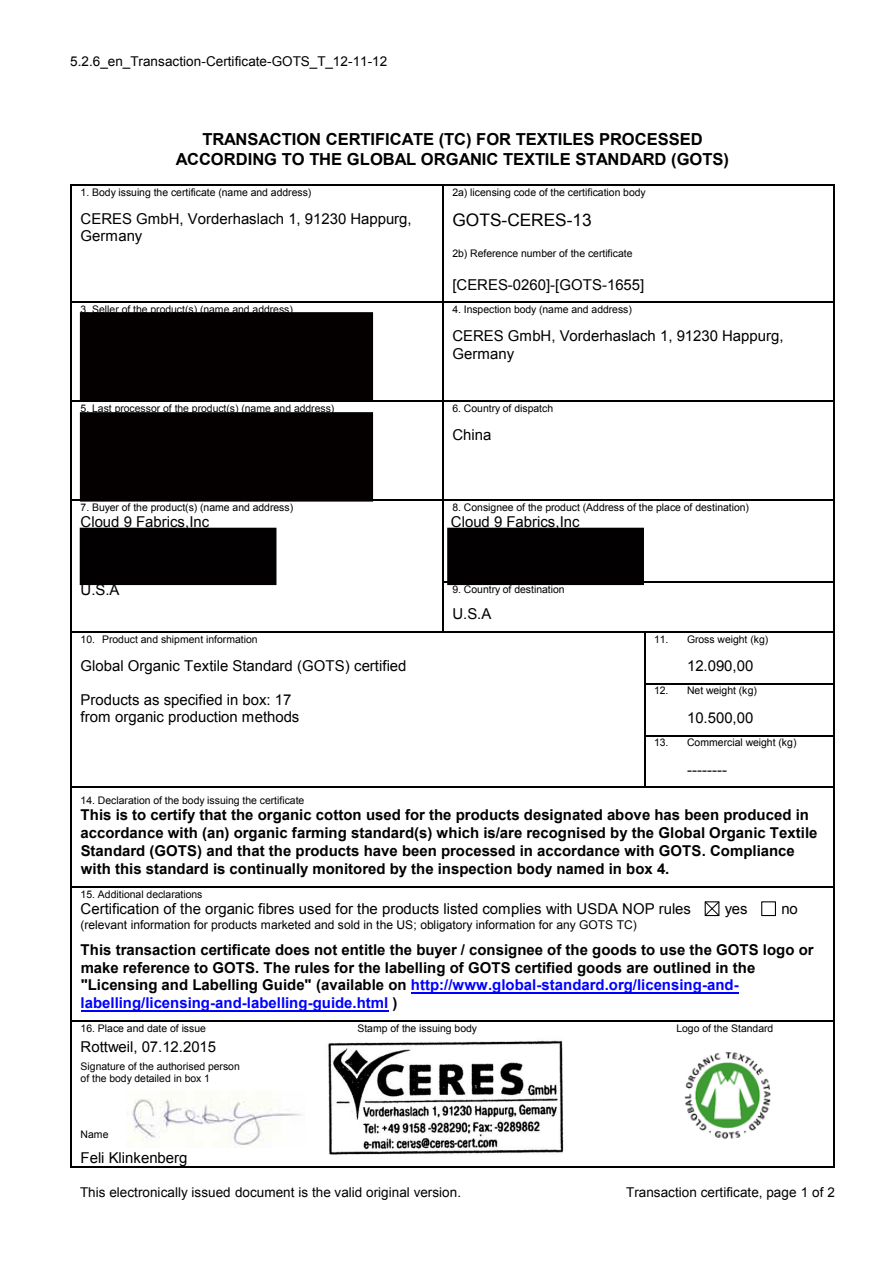
<style>
.page{position:relative;width:893px;height:1264px;background:#fff}
.page>*{position:absolute;margin:0;border:0;box-sizing:border-box;transform-origin:0 0}
.t1{font:17.25px "Arial";color:#000}
.t2{font:700 16.5px/19.8px "Arial";letter-spacing:-.005em;color:#000;text-align:center}
.t3{font:700 15px/18px "Arial";color:#000}
.t4{font:15px/17.1px "Arial";color:#000}
.t5{font:13.5px "Arial";color:#000}
.t6{font:12px "Arial";letter-spacing:-.005em;color:#000}
.t7{font:10.5px/12.3px "Arial";letter-spacing:-.005em;color:#000}
.s1{color:#00f}
</style>
<div class="page">
<img style="left:684px;top:1052px;width:87px;height:87px">
<img style="left:127px;top:1098px;width:175px;height:48px">
<hr style="left:72px;top:185px;width:370px;height:1px;background:#000">
<hr style="left:443px;top:185px;width:391px;height:1px;background:#000">
<hr style="left:71px;top:186px;width:1px;height:116px;background:#000">
<hr style="left:442px;top:186px;width:1px;height:116px;background:#000">
<hr style="left:834px;top:186px;width:1px;height:116px;background:#000">
<hr style="left:72px;top:302px;width:370px;height:1px;background:#000">
<hr style="left:443px;top:302px;width:391px;height:1px;background:#000">
<hr style="left:71px;top:303px;width:1px;height:98px;background:#000">
<hr style="left:442px;top:303px;width:1px;height:98px;background:#000">
<hr style="left:834px;top:303px;width:1px;height:98px;background:#000">
<hr style="left:72px;top:401px;width:370px;height:1px;background:#000">
<hr style="left:443px;top:401px;width:391px;height:1px;background:#000">
<hr style="left:71px;top:402px;width:1px;height:97px;background:#000">
<hr style="left:442px;top:402px;width:1px;height:97px;background:#000">
<hr style="left:834px;top:402px;width:1px;height:97px;background:#000">
<hr style="left:72px;top:499px;width:370px;height:1px;background:#000">
<hr style="left:443px;top:499px;width:391px;height:1px;background:#000">
<hr style="left:71px;top:500px;width:1px;height:81px;background:#000">
<hr style="left:442px;top:500px;width:1px;height:81px;background:#000">
<hr style="left:834px;top:500px;width:1px;height:81px;background:#000">
<hr style="left:443px;top:581px;width:391px;height:1px;background:#000">
<hr style="left:71px;top:582px;width:1px;height:49px;background:#000">
<hr style="left:442px;top:582px;width:1px;height:49px;background:#000">
<hr style="left:834px;top:582px;width:1px;height:49px;background:#000">
<hr style="left:72px;top:631px;width:370px;height:1px;background:#000">
<hr style="left:443px;top:631px;width:201px;height:1px;background:#000">
<hr style="left:645px;top:631px;width:189px;height:1px;background:#000">
<hr style="left:71px;top:632px;width:1px;height:51px;background:#000">
<hr style="left:644px;top:632px;width:1px;height:51px;background:#000">
<hr style="left:834px;top:632px;width:1px;height:51px;background:#000">
<hr style="left:645px;top:683px;width:189px;height:1px;background:#000">
<hr style="left:71px;top:684px;width:1px;height:51px;background:#000">
<hr style="left:644px;top:684px;width:1px;height:51px;background:#000">
<hr style="left:834px;top:684px;width:1px;height:51px;background:#000">
<hr style="left:645px;top:735px;width:189px;height:1px;background:#000">
<hr style="left:71px;top:736px;width:1px;height:50px;background:#000">
<hr style="left:644px;top:736px;width:1px;height:50px;background:#000">
<hr style="left:834px;top:736px;width:1px;height:50px;background:#000">
<hr style="left:72px;top:786px;width:572px;height:1px;background:#000">
<hr style="left:645px;top:786px;width:189px;height:1px;background:#000">
<hr style="left:71px;top:787px;width:1px;height:99px;background:#000">
<hr style="left:834px;top:787px;width:1px;height:99px;background:#000">
<svg style="left:704px;top:901px;width:16px;height:15px"></svg>
<div style="left:761px;top:901px;width:15px;height:14px;border:1px solid #000"></div>
<hr style="left:411px;top:991px;width:328px;height:2px;background:#00f">
<hr style="left:81px;top:1009px;width:308px;height:2px;background:#00f">
<hr style="left:72px;top:886px;width:762px;height:1px;background:#000">
<hr style="left:71px;top:887px;width:1px;height:133px;background:#000">
<hr style="left:834px;top:887px;width:1px;height:133px;background:#000">
<hr style="left:72px;top:1020px;width:762px;height:1px;background:#000">
<hr style="left:71px;top:1021px;width:1px;height:144px;background:#000">
<hr style="left:72px;top:1165px;width:762px;height:1px;background:#000">
<hr style="left:834px;top:1021px;width:1px;height:144px;background:#000">
<img style="left:328px;top:1040px;width:236px;height:115px">
<div style="left:80px;top:312px;width:293px;height:89px;background:#050000;border:2px solid #000"></div>
<div style="left:80px;top:412px;width:293px;height:89px;background:#050000;border:2px solid #000"></div>
<div style="left:80px;top:527px;width:196px;height:58px;background:#020000;border:2px solid #000"></div>
<div style="left:447px;top:527px;width:197px;height:58px;background:#020000;border:2px solid #000"></div>
<p class="t5" style="left:70px;top:53px;width:319px">5.2.6_en_Transaction-Certificate-GOTS_T_12-11-12</p>
<h2 class="t2" style="left:176px;top:130px;width:555px">TRANSACTION CERTIFICATE (TC) FOR TEXTILES PROCESSED<br>ACCORDING TO THE GLOBAL ORGANIC TEXTILE STANDARD (GOTS)</h2>
<p class="t7" style="left:81px;top:186px;width:232px">1. Body issuing the certificate (name and address)</p>
<h3 class="t4" style="left:81px;top:210px;width:333px">CERES GmbH, Vorderhaslach 1, 91230 Happurg,<br>Germany</h3>
<p class="t7" style="left:452px;top:186px;width:195px">2a) licensing code of the certification body</p>
<h1 class="t1" style="left:452px;top:209px;width:141px">GOTS-CERES-13</h1>
<p class="t7" style="left:452px;top:247px;width:182px">2b) Reference number of the certificate</p>
<h3 class="t4" style="left:452px;top:276px;width:193px">[CERES-0260]-[GOTS-1655]</h3>
<p class="t7" style="left:81px;top:303px;width:214px">3. Seller of the product(s) (name and address)</p>
<p class="t7" style="left:452px;top:303px;width:181px">4. Inspection body (name and address)</p>
<h3 class="t4" style="left:452px;top:327px;width:333px">CERES GmbH, Vorderhaslach 1, 91230 Happurg,<br>Germany</h3>
<p class="t7" style="left:81px;top:402px;width:255px">5. Last processor of the product(s) (name and address)</p>
<p class="t7" style="left:452px;top:402px;width:102px">6. Country of dispatch</p>
<h3 class="t4" style="left:452px;top:426px;width:40px">China</h3>
<p class="t7" style="left:81px;top:501px;width:214px">7. Buyer of the product(s) (name and address)</p>
<h3 class="t4" style="left:81px;top:513px;width:130px">Cloud 9 Fabrics,Inc</h3>
<p class="t7" style="left:452px;top:501px;width:298px">8. Consignee of the product (Address of the place of destination)</p>
<h3 class="t4" style="left:451px;top:513px;width:130px">Cloud 9 Fabrics,Inc</h3>
<h3 class="t4" style="left:81px;top:581px;width:40px">U.S.A</h3>
<p class="t7" style="left:452px;top:582px;width:114px">9. Country of destination</p>
<h3 class="t4" style="left:452px;top:605px;width:40px">U.S.A</h3>
<p class="t7" style="left:81px;top:632px;width:179px">10. Product and shipment information</p>
<h3 class="t4" style="left:81px;top:657px;width:327px">Global Organic Textile Standard (GOTS) certified</h3>
<h3 class="t4" style="left:81px;top:691px;width:220px">Products as specified in box: 17 from organic production methods</h3>
<p class="t7" style="left:654px;top:632px;width:116px">11. Gross weight (kg)</p>
<h3 class="t4" style="left:687px;top:657px;width:68px">12.090,00</h3>
<p class="t7" style="left:654px;top:684px;width:104px">12. Net weight (kg)</p>
<h3 class="t4" style="left:687px;top:709px;width:68px">10.500,00</h3>
<p class="t7" style="left:654px;top:736px;width:144px">13. Commercial weight (kg)</p>
<h3 class="t4" style="left:687px;top:760px;width:42px">--------</h3>
<p class="t7" style="left:81px;top:793px;width:225px">14. Declaration of the body issuing the certificate</p>
<p class="t3" style="left:81px;top:806px;width:738px">This is to certify that the organic cotton used for the products designated above has been produced in accordance with (an) organic farming standard(s) which is/are recognised by the Global Organic Textile Standard (GOTS) and that the products have been processed in accordance with GOTS. Compliance with this standard is continually monitored by the inspection body named in box 4.</p>
<p class="t7" style="left:81px;top:888px;width:123px">15. Additional declarations</p>
<h3 class="t4" style="left:81px;top:900px;width:612px">Certification of the organic fibres used for the products listed complies with USDA NOP rules</h3>
<h3 class="t4" style="left:725px;top:900px;width:24px">yes</h3>
<h3 class="t4" style="left:781px;top:900px;width:18px">no</h3>
<p class="t6" style="left:81px;top:916px;width:558px">(relevant information for products marketed and sold in the US; obligatory information for any GOTS TC)</p>
<p class="t3" style="left:81px;top:940px;width:734px">This transaction certificate does not entitle the buyer / consignee of the goods to use the GOTS logo or make reference to GOTS. The rules for the labelling of GOTS certified goods are outlined in the "Licensing and Labelling Guide" (available on <span class="s1">http://www.global-standard.org/licensing-and&shy;labelling/licensing-and-labelling-guide.html</span> )</p>
<p class="t7" style="left:81px;top:1021px;width:127px">16. Place and date of issue</p>
<p class="t7" style="left:357px;top:1021px;width:121px">Stamp of the issuing body</p>
<p class="t7" style="left:676px;top:1021px;width:98px">Logo of the Standard</p>
<h3 class="t4" style="left:81px;top:1038px;width:137px">Rottweil, 07.12.2015</h3>
<p class="t7" style="left:81px;top:1059px;width:161px">Signature of the authorised person of the body detailed in box 1</p>
<p class="t7" style="left:81px;top:1127px;width:29px">Name</p>
<h3 class="t4" style="left:81px;top:1148px;width:108px">Feli Klinkenberg</h3>
<p class="t5" style="left:80px;top:1182px;width:383px">This electronically issued document is the valid original version.</p>
<p class="t5" style="left:626px;top:1182px;width:210px">Transaction certificate, page 1 of 2</p>
</div>
